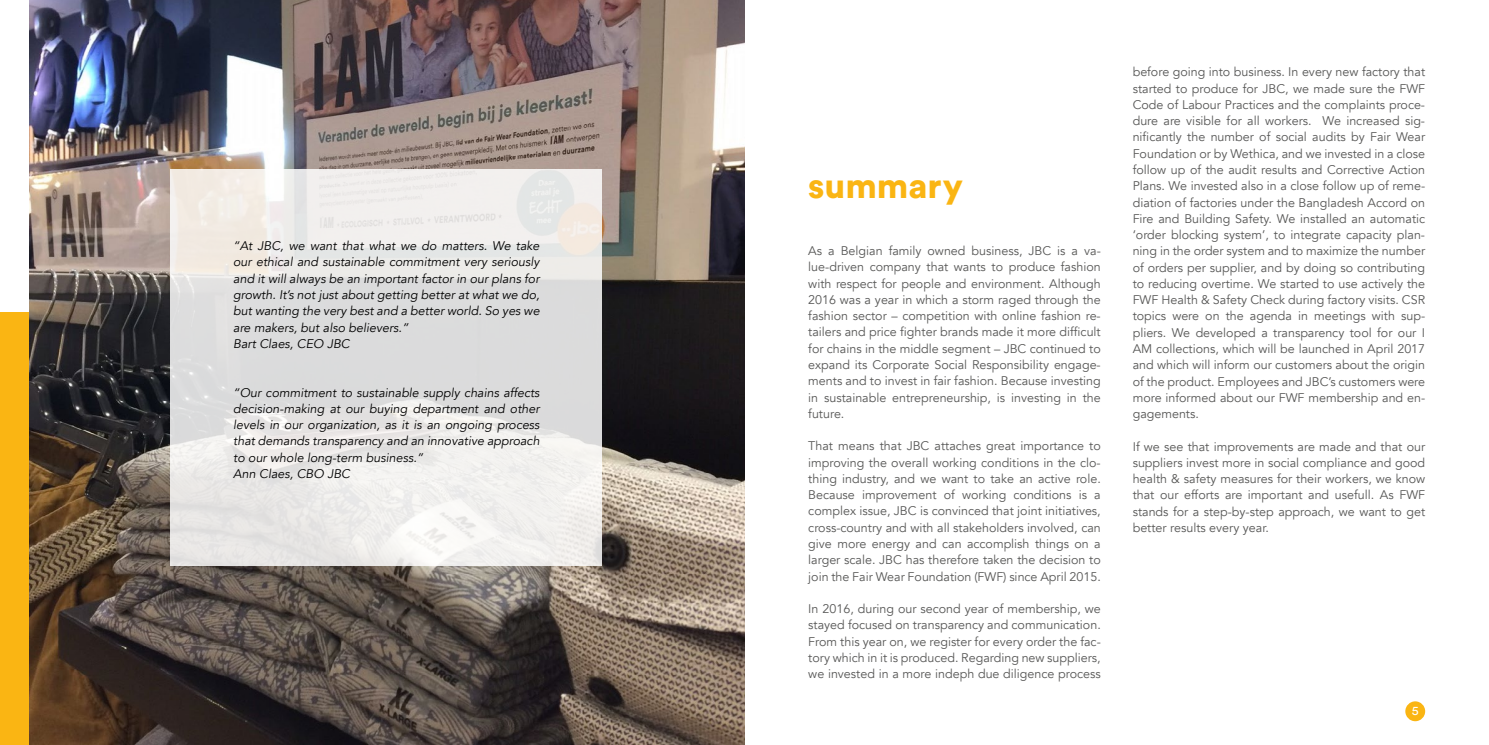
<style>
.page{position:relative;width:1489px;height:745px;background:#fff}
.page>*{position:absolute;margin:0;border:0;box-sizing:border-box;transform-origin:0 0}
.t1{font:900 35px "Circular Std";color:#fab513}
.t2{font:12.5px/16.2px "Avenir";color:#575756;text-align:justify}
.t3{font:italic 12.5px/16.2px "Avenir";color:#000}
.t4{font:12.5px "Circular Std";color:#fff}
</style>
<div class="page">
<div style="left:1405px;top:701px;width:19px;height:19px;background:#fab513;border-radius:50%"></div>
<img style="left:29px;top:0;width:715px;height:744px">
<svg style="left:171px;top:169px;width:431px;height:396px"></svg>
<div style="left:0;top:312px;width:28px;height:432px;background:#fab513"></div>
<p class="t3" style="left:233px;top:238px;width:308px">“At JBC, we want that what we do matters. We take our ethical and sustainable commitment very seriously and it will always be an important factor in our plans for growth. It’s not just about getting better at what we do, but wanting the very best and a better world. So yes we are makers, but also believers.”<br>Bart Claes, CEO JBC</p>
<p class="t3" style="left:233px;top:384px;width:308px">“Our commitment to sustainable supply chains affects decision-making at our buying department and other levels in our organization, as it is an ongoing process that demands transparency and an innovative approach to our whole long-term business.”<br>Ann Claes, CBO JBC</p>
<h1 class="t1" style="left:808px;top:162px;width:156px">summary</h1>
<p class="t2" style="left:808px;top:243px;width:294px">As a Belgian family owned business, JBC is a va&shy;lue-driven company that wants to produce fashion with respect for people and environment. Although 2016 was a year in which a storm raged through the fashion sector – competition with online fashion re&shy;tailers and price fighter brands made it more difficult for chains in the middle segment – JBC continued to expand its Corporate Social Responsibility engage&shy;ments and to invest in fair fashion. Because investing in sustainable entrepreneurship, is investing in the future.</p>
<p class="t2" style="left:808px;top:438px;width:294px">That means that JBC attaches great importance to improving the overall working conditions in the clo&shy;thing industry, and we want to take an active role.<br>Because improvement of working conditions is a complex issue, JBC is convinced that joint initiatives, cross-country and with all stakeholders involved, can give more energy and can accomplish things on a larger scale. JBC has therefore taken the decision to join the Fair Wear Foundation (FWF) since April 2015.</p>
<p class="t2" style="left:808px;top:600px;width:294px">In 2016, during our second year of membership, we stayed focused on transparency and communication.<br>From this year on, we register for every order the fac&shy;tory which in it is produced. Regarding new suppliers, we invested in a more indeph due diligence process</p>
<p class="t2" style="left:1132px;top:64px;width:294px">before going into business. In every new factory that started to produce for JBC, we made sure the FWF Code of Labour Practices and the complaints proce&shy;dure are visible for all workers. We increased sig&shy;nificantly the number of social audits by Fair Wear Foundation or by Wethica, and we invested in a close follow up of the audit results and Corrective Action Plans. We invested also in a close follow up of reme&shy;diation of factories under the Bangladesh Accord on Fire and Building Safety. We installed an automatic ‘order blocking system’, to integrate capacity plan&shy;ning in the order system and to maximize the number of orders per supplier, and by doing so contributing to reducing overtime. We started to use actively the FWF Health &amp; Safety Check during factory visits. CSR topics were on the agenda in meetings with sup&shy;pliers. We developed a transparency tool for our I AM collections, which will be launched in April 2017 and which will inform our customers about the origin of the product. Employees and JBC’s customers were more informed about our FWF membership and en&shy;gagements.</p>
<p class="t2" style="left:1132px;top:438px;width:294px">If we see that improvements are made and that our suppliers invest more in social compliance and good health &amp; safety measures for their workers, we know that our efforts are important and usefull. As FWF stands for a step-by-step approach, we want to get better results every year.</p>
<p class="t4" style="left:1411px;top:702px;width:8px">5</p>
</div>
